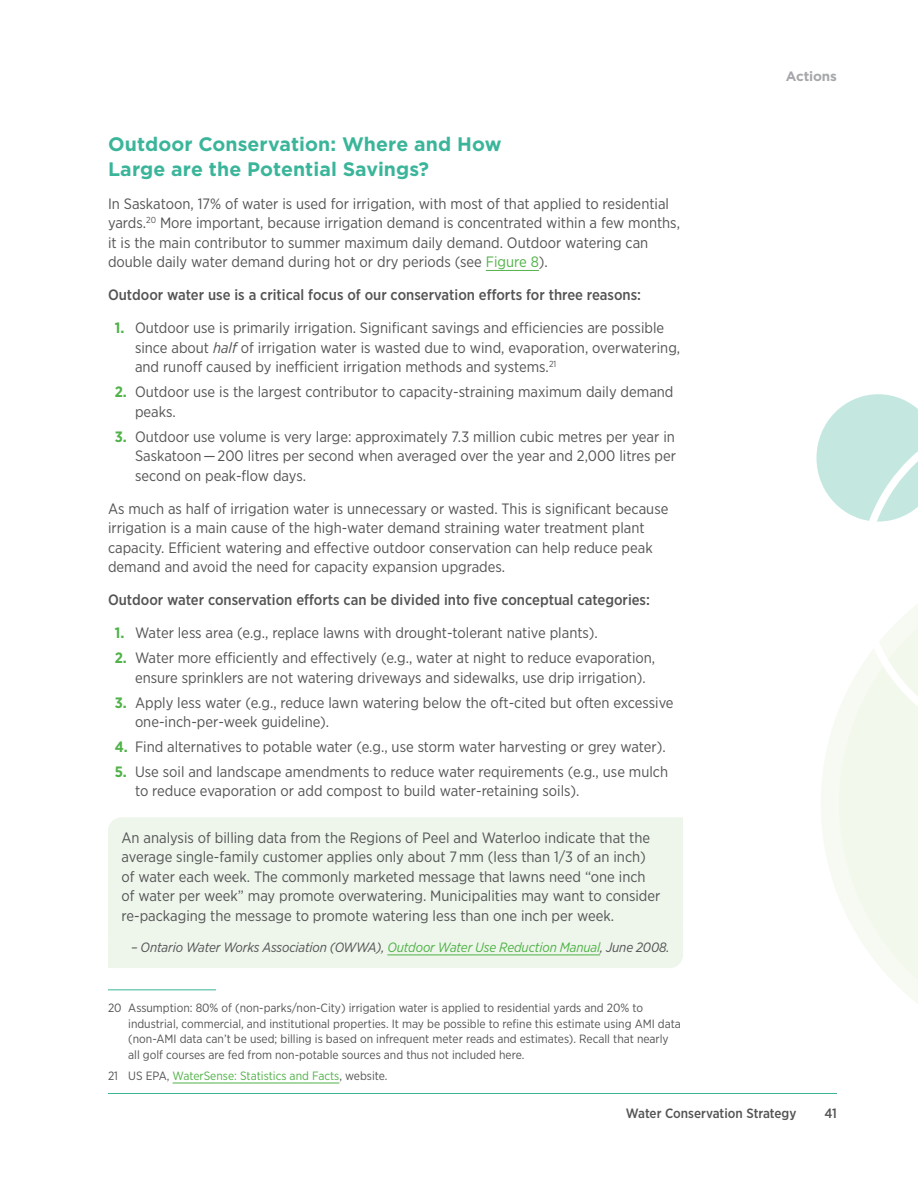
<style>
.page{position:relative;width:918px;height:1188px;background:#fff}
.page>*{position:absolute;margin:0;border:0;box-sizing:border-box;transform-origin:0 0}
.t1{font:700 19.5px/25.3px "Gotham";letter-spacing:.005em;color:#3bb59a}
.green_box_p{font:15px/19.5px "Gotham Narrow";color:#545456}
.t2{font:500 15px "Gotham Narrow";color:#545456}
.green_box_p-2{font:italic 13.5px "Gotham Narrow";letter-spacing:-.01em;color:#545456}
.t3{font:500 13.5px "Gotham Narrow";color:#545456}
.t4{font:700 13.5px "Gotham";letter-spacing:-.01em;color:#a5a7aa}
.footnote{font:12px/15.6px "Gotham Narrow";color:#545456}
.footnote-2{font:12px "Gotham Narrow";color:#50b248}
.s1{color:#50b248}
.s2{font-weight:700;color:#50b248}
.s3{font-style:italic}
.s4{color:#545456}
</style>
<div class="page">
<svg style="left:821px;top:749px;width:97px;height:255px"></svg>
<svg style="left:816px;top:394px;width:102px;height:355px"></svg>
<hr style="left:108px;top:1093px;width:729px;height:1px;background:#3bb59a">
<hr style="left:486px;top:270px;width:53px;height:1px;background:#50b248">
<div style="left:108px;top:817px;width:575px;height:111px;background:#eef6eb"></div>
<div style="left:108px;top:928px;width:575px;height:40px;background:#eef6eb"></div>
<hr style="left:387px;top:955px;width:213px;height:1px;background:#50b248">
<hr style="left:108px;top:989px;width:108px;height:1px;background:#3bb59a">
<hr style="left:173px;top:1083px;width:166px;height:1px;background:#50b248">
<p class="t1" style="left:108px;top:131px;width:395px">Outdoor Conservation: Where and How<br>Large are the Potential Savings?</p>
<p class="green_box_p" style="left:108px;top:194px;width:574px">In Saskatoon, 17% of water is used for irrigation, with most of that applied to residential yards.<sup>20</sup> More important, because irrigation demand is concentrated within a few months, it is the main contributor to summer maximum daily demand. Outdoor watering can double daily water demand during hot or dry periods (see <span class="s1">Figure 8</span>).</p>
<p class="t2" style="left:108px;top:286px;width:535px">Outdoor water use is a critical focus of our conservation efforts for three reasons:</p>
<p class="green_box_p" style="left:135px;top:318px;width:547px;text-indent:-20px"><span class="s2">1.</span> Outdoor use is primarily irrigation. Significant savings and efficiencies are possible since about <span class="s3">half</span> of irrigation water is wasted due to wind, evaporation, overwatering, and runoff caused by inefficient irrigation methods and systems.<sup>21</sup></p>
<p class="green_box_p" style="left:135px;top:382px;width:540px;text-indent:-20px"><span class="s2">2.</span> Outdoor use is the largest contributor to capacity-straining maximum daily demand peaks.</p>
<p class="green_box_p" style="left:135px;top:426px;width:543px;text-align:justify;text-indent:-20px"><span class="s2">3.</span> Outdoor use volume is very large: approximately 7.3 million cubic metres per year in Saskatoon — 200 litres per second when averaged over the year and 2,000 litres per second on peak-flow days.</p>
<p class="green_box_p" style="left:108px;top:498px;width:562px">As much as half of irrigation water is unnecessary or wasted. This is significant because irrigation is a main cause of the high-water demand straining water treatment plant capacity. Efficient watering and effective outdoor conservation can help reduce peak demand and avoid the need for capacity expansion upgrades.</p>
<p class="t2" style="left:108px;top:590px;width:544px">Outdoor water conservation efforts can be divided into five conceptual categories:</p>
<p class="green_box_p" style="left:115px;top:623px;width:485px"><span class="s2">1.</span> Water less area (e.g., replace lawns with drought-tolerant native plants).</p>
<p class="green_box_p" style="left:135px;top:648px;width:522px;text-indent:-20px"><span class="s2">2.</span> Water more efficiently and effectively (e.g., water at night to reduce evaporation, ensure sprinklers are not watering driveways and sidewalks, use drip irrigation).</p>
<p class="green_box_p" style="left:135px;top:692px;width:540px;text-indent:-20px"><span class="s2">3.</span> Apply less water (e.g., reduce lawn watering below the oft-cited but often excessive one-inch-per-week guideline).</p>
<p class="green_box_p" style="left:115px;top:737px;width:553px"><span class="s2">4.</span> Find alternatives to potable water (e.g., use storm water harvesting or grey water).</p>
<p class="green_box_p" style="left:135px;top:762px;width:535px;text-indent:-20px"><span class="s2">5.</span> Use soil and landscape amendments to reduce water requirements (e.g., use mulch to reduce evaporation or add compost to build water-retaining soils).</p>
<p class="green_box_p" style="left:122px;top:828px;width:541px">An analysis of billing data from the Regions of Peel and Waterloo indicate that the average single-family customer applies only about 7 mm (less than 1/3 of an inch) of water each week. The commonly marketed message that lawns need “one inch of water per week” may promote overwatering. Municipalities may want to consider re-packaging the message to promote watering less than one inch per week.</p>
<p class="green_box_p-2" style="left:131px;top:939px;width:540px">– Ontario Water Works Association (OWWA), <span class="s1">Outdoor Water Use Reduction Manual</span>, June 2008.</p>
<p class="footnote" style="left:128px;top:1000px;width:554px;text-indent:-20px">20 Assumption: 80% of (non-parks/non-City) irrigation water is applied to residential yards and 20% to industrial, commercial, and institutional properties. It may be possible to refine this estimate using AMI data (non-AMI data can’t be used; billing is based on infrequent meter reads and estimates). Recall that nearly all golf courses are fed from non-potable sources and thus not included here.</p>
<p class="footnote-2" style="left:108px;top:1068px;width:281px"><span class="s4">21 US EPA,</span> WaterSense: Statistics and Facts<span class="s4">, website.</span></p>
<p class="t4" style="left:786px;top:67px;width:53px">Actions</p>
<p class="t3" style="left:626px;top:1105px;width:172px">Water Conservation Strategy</p>
<p class="t3" style="left:825px;top:1105px;width:14px">41</p>
</div>
